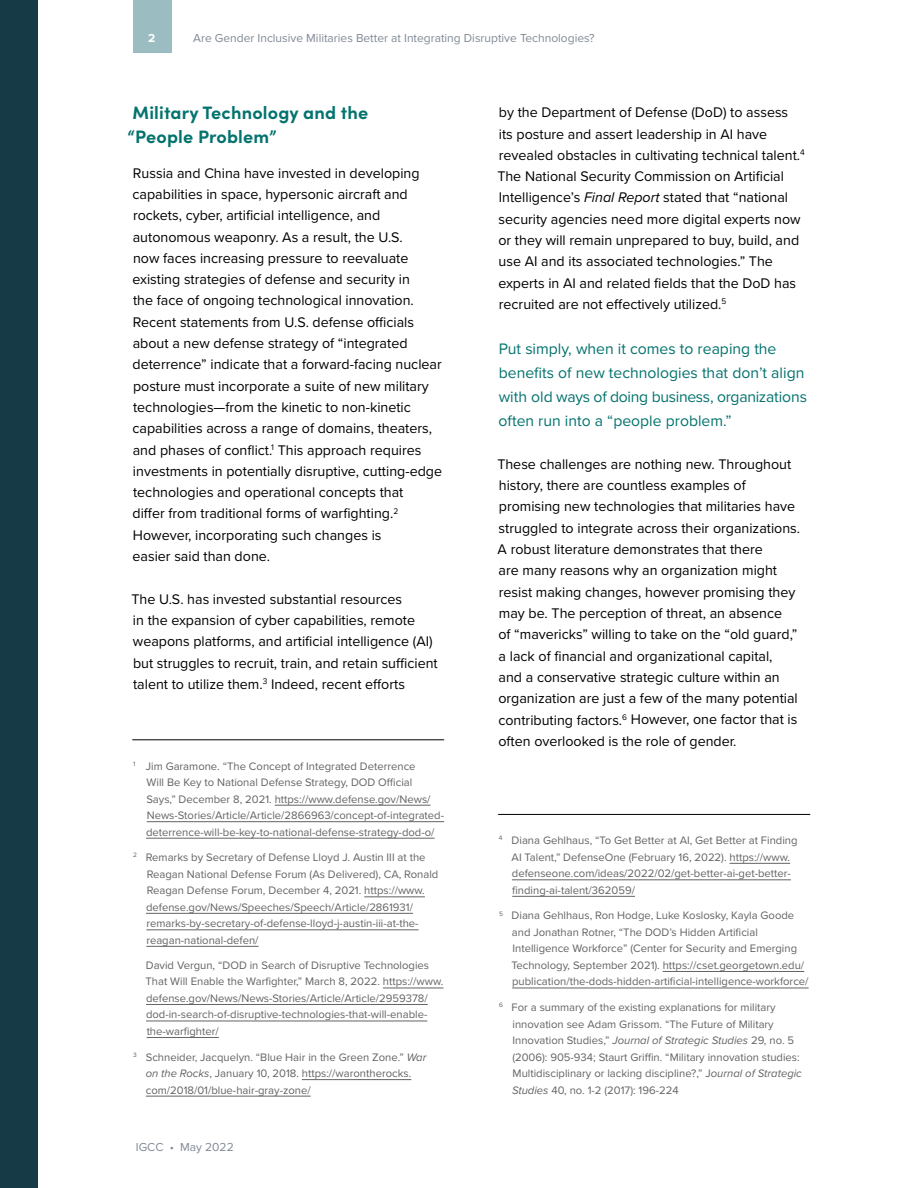
<style>
.page{position:relative;width:918px;height:1188px;background:#fff}
.page>*{position:absolute;margin:0;border:0;box-sizing:border-box;transform-origin:0 0}
.t1{font:700 18px/24px "Sofia Pro";letter-spacing:.01em;color:#04736e}
.t2{font:15.75px/24px "Proxima Nova";color:#04736e}
.t3{font:14.4px/21.3px "Proxima Nova";color:#000}
.t4{font:12px "Proxima Nova";color:#808995}
.t5{font:700 12px "Proxima Nova";color:#fff}
.t6{font:11.25px/16.5px "Proxima Nova";color:#646363}
.s1{font-style:italic}
</style>
<div class="page">
<div style="left:133px;top:0;width:38px;height:53px;background:#9bbdc2"></div>
<div style="left:0;top:0;width:38px;height:1188px;background:#163b47"></div>
<hr style="left:132px;top:740px;width:312px;height:1px;background:#000">
<hr style="left:275px;top:805px;width:156px;height:1px;background:#646363">
<hr style="left:147px;top:821px;width:297px;height:1px;background:#646363">
<hr style="left:146px;top:838px;width:289px;height:1px;background:#646363">
<hr style="left:364px;top:897px;width:61px;height:1px;background:#646363">
<hr style="left:146px;top:913px;width:267px;height:1px;background:#646363">
<hr style="left:146px;top:930px;width:273px;height:1px;background:#646363">
<hr style="left:146px;top:946px;width:113px;height:1px;background:#646363">
<hr style="left:383px;top:988px;width:60px;height:1px;background:#646363">
<hr style="left:146px;top:1004px;width:282px;height:1px;background:#646363">
<hr style="left:146px;top:1021px;width:281px;height:1px;background:#646363">
<hr style="left:147px;top:1037px;width:72px;height:1px;background:#646363">
<hr style="left:302px;top:1079px;width:109px;height:1px;background:#646363">
<hr style="left:146px;top:1096px;width:165px;height:1px;background:#646363">
<hr style="left:498px;top:814px;width:312px;height:1px;background:#000">
<hr style="left:730px;top:863px;width:60px;height:1px;background:#646363">
<hr style="left:512px;top:880px;width:279px;height:1px;background:#646363">
<hr style="left:512px;top:896px;width:123px;height:1px;background:#646363">
<hr style="left:663px;top:971px;width:141px;height:1px;background:#646363">
<hr style="left:512px;top:988px;width:297px;height:1px;background:#646363">
<p class="t5" style="left:148px;top:29px;width:9px">2</p>
<p class="t4" style="left:193px;top:29px;width:403px">Are Gender Inclusive Militaries Better at Integrating Disruptive Technologies?</p>
<p class="t1" style="left:128px;top:99px;width:242px">Military Technology and the “People Problem”</p>
<p class="t3" style="left:133px;top:162px;width:311px">Russia and China have invested in developing capabilities in space, hypersonic aircraft and rockets, cyber, artificial intelligence, and autonomous weaponry. As a result, the U.S.<br>now faces increasing pressure to reevaluate existing strategies of defense and security in<br>the face of ongoing technological innovation.<br>Recent statements from U.S. defense officials about a new defense strategy of “integrated deterrence” indicate that a forward-facing nuclear posture must incorporate a suite of new military technologies—from the kinetic to non-kinetic capabilities across a range of domains, theaters, and phases of conflict.<sup>1</sup> This approach requires investments in potentially disruptive, cutting-edge technologies and operational concepts that<br>differ from traditional forms of warfighting.<sup>2<br></sup>However, incorporating such changes is<br>easier said than done.</p>
<p class="t3" style="left:131px;top:588px;width:308px">The U.S. has invested substantial resources<br>in the expansion of cyber capabilities, remote weapons platforms, and artificial intelligence (AI) but struggles to recruit, train, and retain sufficient talent to utilize them.<sup>3</sup> Indeed, recent efforts</p>
<p class="t6" style="left:146px;top:757px;width:300px;text-indent:-13px"><sup>1</sup> Jim Garamone. “The Concept of Integrated Deterrence<br>Will Be Key to National Defense Strategy, DOD Official<br>Says,” December 8, 2021. https://www.defense.gov/News/ News-Stories/Article/Article/2866963/concept-of-integrated&shy;deterrence-will-be-key-to-national-defense-strategy-dod-o/</p>
<p class="t6" style="left:146px;top:849px;width:294px;text-indent:-13px"><sup>2</sup> Remarks by Secretary of Defense Lloyd J. Austin III at the Reagan National Defense Forum (As Delivered), CA, Ronald Reagan Defense Forum, December 4, 2021. https://www. defense.gov/News/Speeches/Speech/Article/2861931/ remarks-by-secretary-of-defense-lloyd-j-austin-iii-at-the&shy;reagan-national-defen/</p>
<p class="t6" style="left:146px;top:956px;width:299px">David Vergun, “DOD in Search of Disruptive Technologies That Will Enable the Warfighter,” March 8, 2022. https://www. defense.gov/News/News-Stories/Article/Article/2959378/ dod-in-search-of-disruptive-technologies-that-will-enable&shy;the-warfighter/</p>
<p class="t6" style="left:146px;top:1048px;width:282px;text-indent:-12px"><sup>3</sup> Schneider, Jacquelyn. “Blue Hair in the Green Zone.” <span class="s1">War on the Rocks</span>, January 10, 2018. https://warontherocks. com/2018/01/blue-hair-gray-zone/</p>
<p class="t4" style="left:136px;top:1139px;width:99px">IGCC • May 2022</p>
<p class="t3" style="left:497px;top:101px;width:309px">by the Department of Defense (DoD) to assess<br>its posture and assert leadership in AI have revealed obstacles in cultivating technical talent.<sup>4<br></sup>The National Security Commission on Artificial Intelligence’s <span class="s1">Final Report</span> stated that “national security agencies need more digital experts now or they will remain unprepared to buy, build, and use AI and its associated technologies.” The experts in AI and related fields that the DoD has recruited are not effectively utilized.<sup>5</sup></p>
<p class="t2" style="left:499px;top:336px;width:310px">Put simply, when it comes to reaping the benefits of new technologies that don’t align with old ways of doing business, organizations often run into a “people problem.”</p>
<p class="t3" style="left:497px;top:453px;width:304px">These challenges are nothing new. Throughout history, there are countless examples of promising new technologies that militaries have struggled to integrate across their organizations.<br>A robust literature demonstrates that there<br>are many reasons why an organization might resist making changes, however promising they may be. The perception of threat, an absence<br>of “mavericks” willing to take on the “old guard,” a lack of financial and organizational capital,<br>and a conservative strategic culture within an organization are just a few of the many potential contributing factors.<sup>6</sup> However, one factor that is often overlooked is the role of gender.</p>
<p class="t6" style="left:512px;top:832px;width:287px;text-indent:-13px"><sup>4</sup> Diana Gehlhaus, “To Get Better at AI, Get Better at Finding AI Talent,” DefenseOne (February 16, 2022). https://www. defenseone.com/ideas/2022/02/get-better-ai-get-better&shy;finding-ai-talent/362059/</p>
<p class="t6" style="left:511px;top:907px;width:299px;text-indent:-12px"><sup>5</sup> Diana Gehlhaus, Ron Hodge, Luke Koslosky, Kayla Goode and Jonathan Rotner, “The DOD’s Hidden Artificial Intelligence Workforce” (Center for Security and Emerging Technology, September 2021). https://cset.georgetown.edu/ publication/the-dods-hidden-artificial-intelligence-workforce/</p>
<p class="t6" style="left:512px;top:999px;width:291px;text-indent:-13px"><sup>6</sup> For a summary of the existing explanations for military innovation see Adam Grissom. “The Future of Military Innovation Studies,” <span class="s1">Journal of Strategic Studies</span> 29, no. 5 (2006): 905-934; Staurt Griffin. “Military innovation studies:<br>Multidisciplinary or lacking discipline?,” J<span class="s1">ournal of Strategic Studies</span> 40, no. 1-2 (2017): 196-224</p>
</div>
